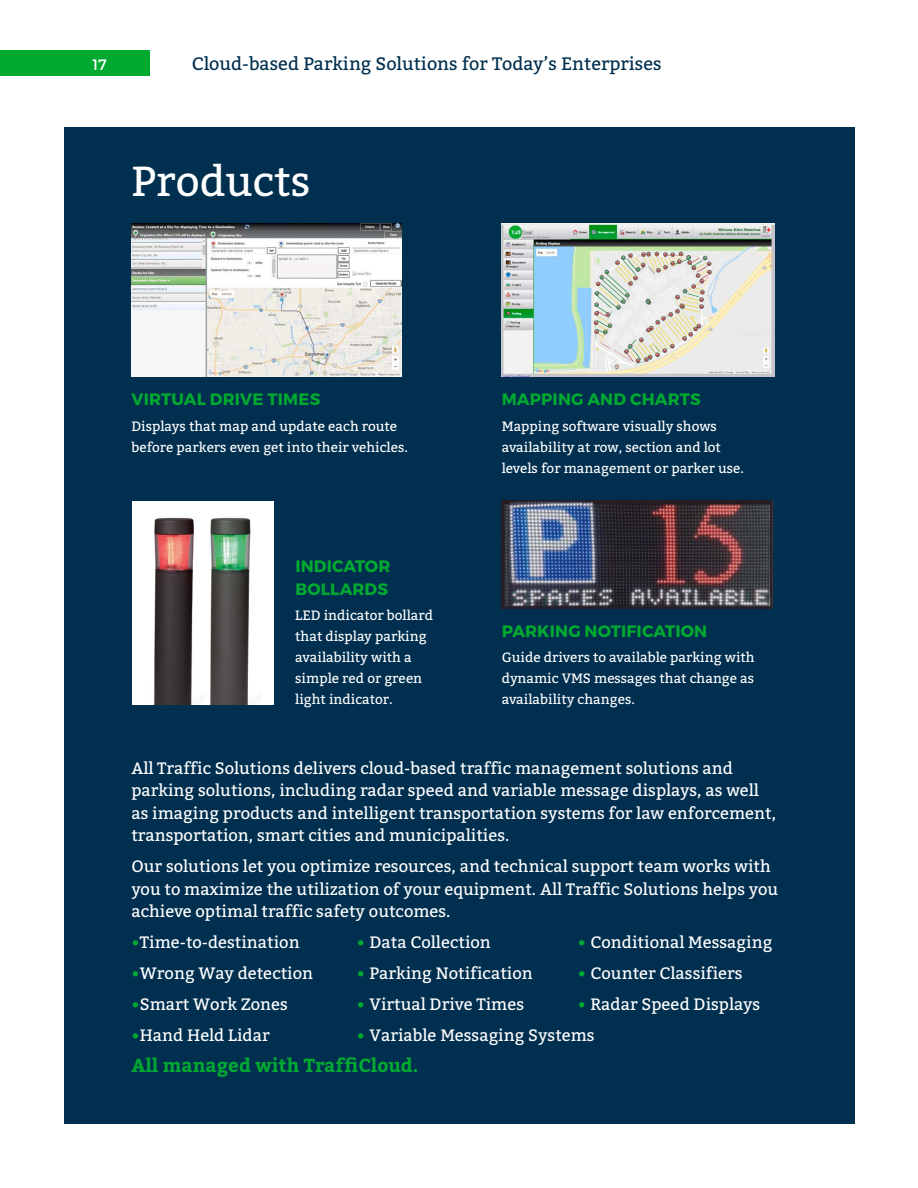
<style>
.page{position:relative;width:918px;height:1188px;background:#fff}
.page>*{position:absolute;margin:0;border:0;box-sizing:border-box;transform-origin:0 0}
.t1{font:42px "Bitter";color:#fff}
.t2{font:700 18.75px "Bitter";color:#00aa31}
.t3{font:18px "Bitter";color:#002f4f}
.t4{font:16.5px/22.5px "Bitter";color:#fff}
.t5{font:700 16.5px/22.5px "Montserrat";letter-spacing:.01em;color:#00aa31}
.t6{font:15px "Montserrat";color:#fff}
.t7{font:13.5px/21px "Bitter";color:#fff}
.s1{color:#00aa31}
</style>
<div class="page">
<div style="left:0;top:50px;width:149px;height:26px;background:#00aa31"></div>
<div style="left:64px;top:128px;width:790px;height:996px;background:#002f4f"></div>
<img style="left:502px;top:500px;width:270px;height:108px">
<div style="left:133px;top:501px;width:141px;height:204px;background:#fff"></div>
<img style="left:154px;top:517px;width:40px;height:188px">
<img style="left:210px;top:517px;width:41px;height:188px">
<img style="left:502px;top:224px;width:273px;height:153px">
<img style="left:131px;top:224px;width:271px;height:153px">
<p class="t6" style="left:92px;top:56px;width:16px">17</p>
<p class="t3" style="left:192px;top:50px;width:471px">Cloud-based Parking Solutions for Today’s Enterprises</p>
<h1 class="t1" style="left:131px;top:151px;width:181px">Products</h1>
<p class="t5" style="left:132px;top:388px;width:190px">VIRTUAL DRIVE TIMES</p>
<p class="t7" style="left:131px;top:415px;width:278px">Displays that map and update each route before parkers even get into their vehicles.</p>
<p class="t5" style="left:295px;top:555px;width:96px">INDICATOR<br>BOLLARDS</p>
<p class="t7" style="left:295px;top:604px;width:139px">LED indicator bollard that display parking availability with a simple red or green light indicator.</p>
<p class="t5" style="left:502px;top:388px;width:200px">MAPPING AND CHARTS</p>
<p class="t7" style="left:502px;top:415px;width:244px">Mapping software visually shows availability at row, section and lot levels for management or parker use.</p>
<p class="t5" style="left:502px;top:620px;width:207px">PARKING NOTIFICATION</p>
<p class="t7" style="left:502px;top:646px;width:254px;text-align:justify">Guide drivers to available parking with dynamic VMS messages that change as availability changes.</p>
<p class="t4" style="left:131px;top:756px;width:646px">All Traffic Solutions delivers cloud-based traffic management solutions and parking solutions, including radar speed and variable message displays, as well as imaging products and intelligent transportation systems for law enforcement, transportation, smart cities and municipalities.</p>
<p class="t4" style="left:131px;top:855px;width:648px">Our solutions let you optimize resources, and technical support team works with you to maximize the utilization of your equipment. All Traffic Solutions helps you achieve optimal traffic safety outcomes.</p>
<p class="t4" style="left:131px;top:931px;width:170px"><span class="s1">•</span>Time-to-destination</p>
<p class="t4" style="left:357px;top:931px;width:136px"><span class="s1">•</span> Data Collection</p>
<p class="t4" style="left:578px;top:931px;width:196px"><span class="s1">•</span> Conditional Messaging</p>
<p class="t4" style="left:131px;top:962px;width:183px"><span class="s1">•</span>Wrong Way detection</p>
<p class="t4" style="left:357px;top:962px;width:178px"><span class="s1">•</span> Parking Notification</p>
<p class="t4" style="left:578px;top:962px;width:166px"><span class="s1">•</span> Counter Classifiers</p>
<p class="t4" style="left:131px;top:993px;width:158px"><span class="s1">•</span>Smart Work Zones</p>
<p class="t4" style="left:357px;top:993px;width:169px"><span class="s1">•</span> Virtual Drive Times</p>
<p class="t4" style="left:578px;top:993px;width:184px"><span class="s1">•</span> Radar Speed Displays</p>
<p class="t4" style="left:131px;top:1024px;width:140px"><span class="s1">•</span>Hand Held Lidar</p>
<p class="t4" style="left:357px;top:1024px;width:240px"><span class="s1">•</span> Variable Messaging Systems</p>
<p class="t2" style="left:131px;top:1051px;width:289px">All managed with TraffiCloud.</p>
</div>
